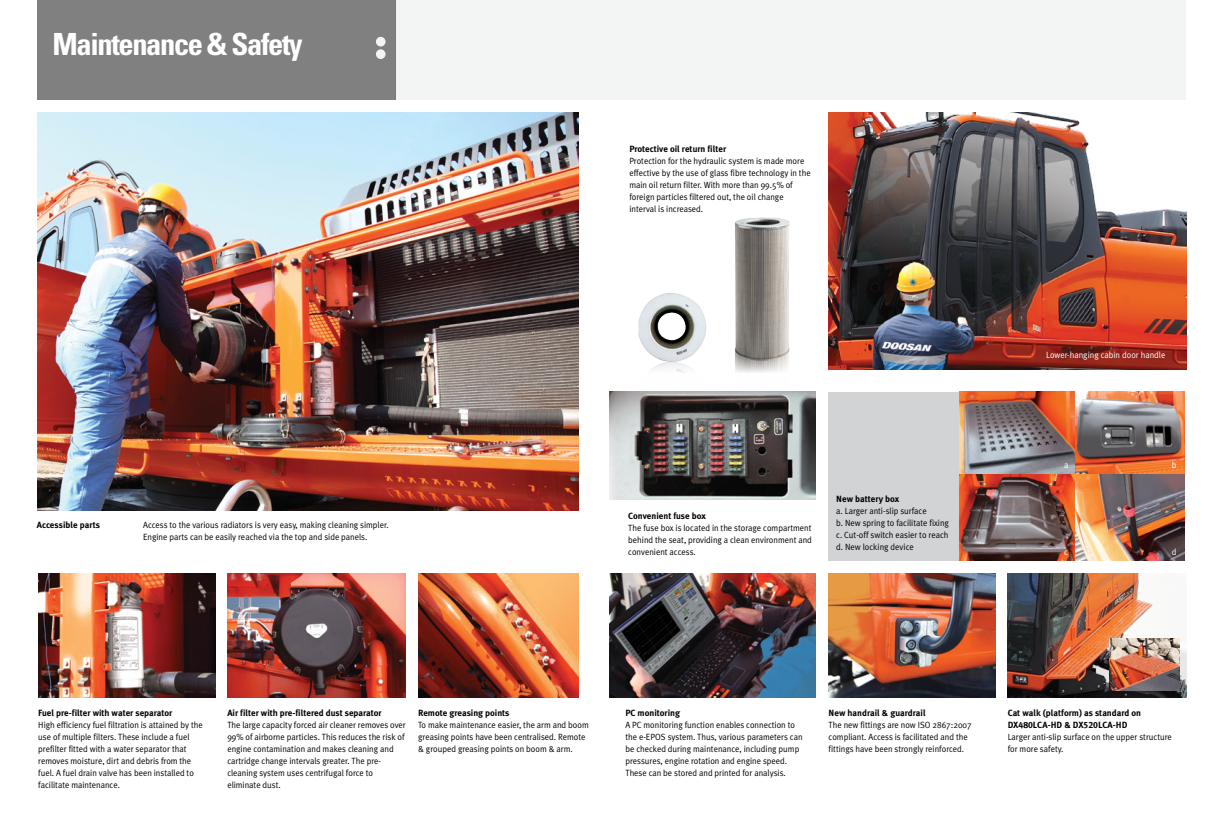
<style>
.page{position:relative;width:1219px;height:823px;background:#fff}
.page>*{position:absolute;margin:0;border:0;box-sizing:border-box;transform-origin:0 0}
.t1{font:700 condensed 30.5px "Univers";letter-spacing:-.045em;color:#fff}
.t2{font:9px/12px "Meta Plus Normal";color:#000;scale:.95 1}
.t3{font:700 9px "Meta Plus";color:#000}
.t4{font:9px "Meta Plus Normal";color:#fff;scale:.95 1}
.t5{font:9px "Meta Plus Bold Caps";color:#000}
</style>
<div class="page">
<img style="left:1008px;top:573px;width:178px;height:124px">
<div style="left:395px;top:0;width:791px;height:99px;background:#f3f4f4"></div>
<img style="left:37px;top:113px;width:541px;height:397px">
<img style="left:609px;top:573px;width:206px;height:124px">
<img style="left:227px;top:573px;width:179px;height:124px">
<img style="left:418px;top:573px;width:160px;height:124px">
<img style="left:829px;top:573px;width:167px;height:124px">
<img style="left:735px;top:362px;width:54px;height:10px">
<img style="left:735px;top:217px;width:55px;height:145px">
<img style="left:639px;top:293px;width:67px;height:68px">
<img style="left:651px;top:361px;width:41px;height:12px">
<img style="left:1109px;top:638px;width:70px;height:51px">
<div style="left:37px;top:0;width:358px;height:99px;background:#808080"></div>
<div style="left:376px;top:37px;width:10px;height:9px;background:#f3f4f4;border-radius:50%"></div>
<div style="left:376px;top:49px;width:10px;height:10px;background:#f3f4f4;border-radius:50%"></div>
<img style="left:829px;top:113px;width:357px;height:256px">
<img style="left:609px;top:391px;width:206px;height:108px">
<div style="left:829px;top:391px;width:178px;height:169px;background:#d1d3d4"></div>
<img style="left:960px;top:391px;width:225px;height:82px">
<img style="left:960px;top:473px;width:225px;height:87px">
<img style="left:38px;top:573px;width:177px;height:124px">
<h1 class="t1" style="left:53px;top:26px;width:252px">Maintenance &amp; Safety</h1>
<p class="t3" style="left:37px;top:519px;width:65px">Accessible parts</p>
<p class="t2" style="left:143px;top:518px;width:260px">Access to the various radiators is very easy, making cleaning simpler.<br>Engine parts can be easily reached via the top and side panels.</p>
<p class="t3" style="left:629px;top:143px;width:98px">Protective oil return filter</p>
<p class="t2" style="left:629px;top:154px;width:192px">Protection for the hydraulic system is made more effective by the use of glass fibre technology in the main oil return filter. With more than 99.5% of foreign particles filtered out, the oil change interval is increased.</p>
<p class="t3" style="left:628px;top:510px;width:79px">Convenient fuse box</p>
<p class="t2" style="left:628px;top:521px;width:195px;text-align:justify">The fuse box is located in the storage compartment behind the seat, providing a clean environment and convenient access.</p>
<p class="t3" style="left:836px;top:493px;width:65px">New battery box</p>
<p class="t2" style="left:836px;top:504px;width:120px">a. Larger anti-slip surface<br>b. New spring to facilitate fixing c. Cut-off switch easier to reach d. New locking device</p>
<p class="t4" style="left:1046px;top:350px;width:127px">Lower-hanging cabin door handle</p>
<p class="t4" style="left:1064px;top:459px;width:6px">a</p>
<p class="t4" style="left:1172px;top:459px;width:6px">b</p>
<p class="t4" style="left:1064px;top:546px;width:5px">c</p>
<p class="t4" style="left:1172px;top:546px;width:6px">d</p>
<p class="t3" style="left:38px;top:707px;width:136px">Fuel pre-filter with water separator</p>
<p class="t2" style="left:38px;top:718px;width:175px">High efficiency fuel filtration is attained by the use of multiple filters. These include a fuel prefilter fitted with a water separator that removes moisture, dirt and debris from the fuel. A fuel drain valve has been installed to facilitate maintenance.</p>
<p class="t3" style="left:227px;top:707px;width:156px">Air filter with pre-filtered dust separator</p>
<p class="t2" style="left:227px;top:718px;width:189px">The large capacity forced air cleaner removes over 99% of airborne particles. This reduces the risk of engine contamination and makes cleaning and cartridge change intervals greater. The pre&shy;cleaning system uses centrifugal force to eliminate dust.</p>
<p class="t3" style="left:418px;top:707px;width:93px">Remote greasing points</p>
<p class="t2" style="left:418px;top:718px;width:181px">To make maintenance easier, the arm and boom greasing points have been centralised. Remote &amp; grouped greasing points on boom &amp; arm.</p>
<p class="t3" style="left:625px;top:707px;width:56px">PC monitoring</p>
<p class="t2" style="left:625px;top:718px;width:188px">A PC monitoring function enables connection to the e-EPOS system. Thus, various parameters can be checked during maintenance, including pump pressures, engine rotation and engine speed.<br>These can be stored and printed for analysis.</p>
<p class="t3" style="left:829px;top:707px;width:99px">New handrail &amp; guardrail</p>
<p class="t2" style="left:829px;top:718px;width:152px">The new fittings are now ISO 2867:2007 compliant. Access is facilitated and the fittings have been strongly reinforced.</p>
<p class="t3" style="left:1008px;top:707px;width:135px">Cat walk (platform) as standard on</p>
<p class="t5" style="left:1008px;top:719px;width:121px">DX480LCA-HD &amp; DX520LCA-HD</p>
<p class="t2" style="left:1008px;top:730px;width:174px">Larger anti-slip surface on the upper structure for more safety.</p>
</div>
